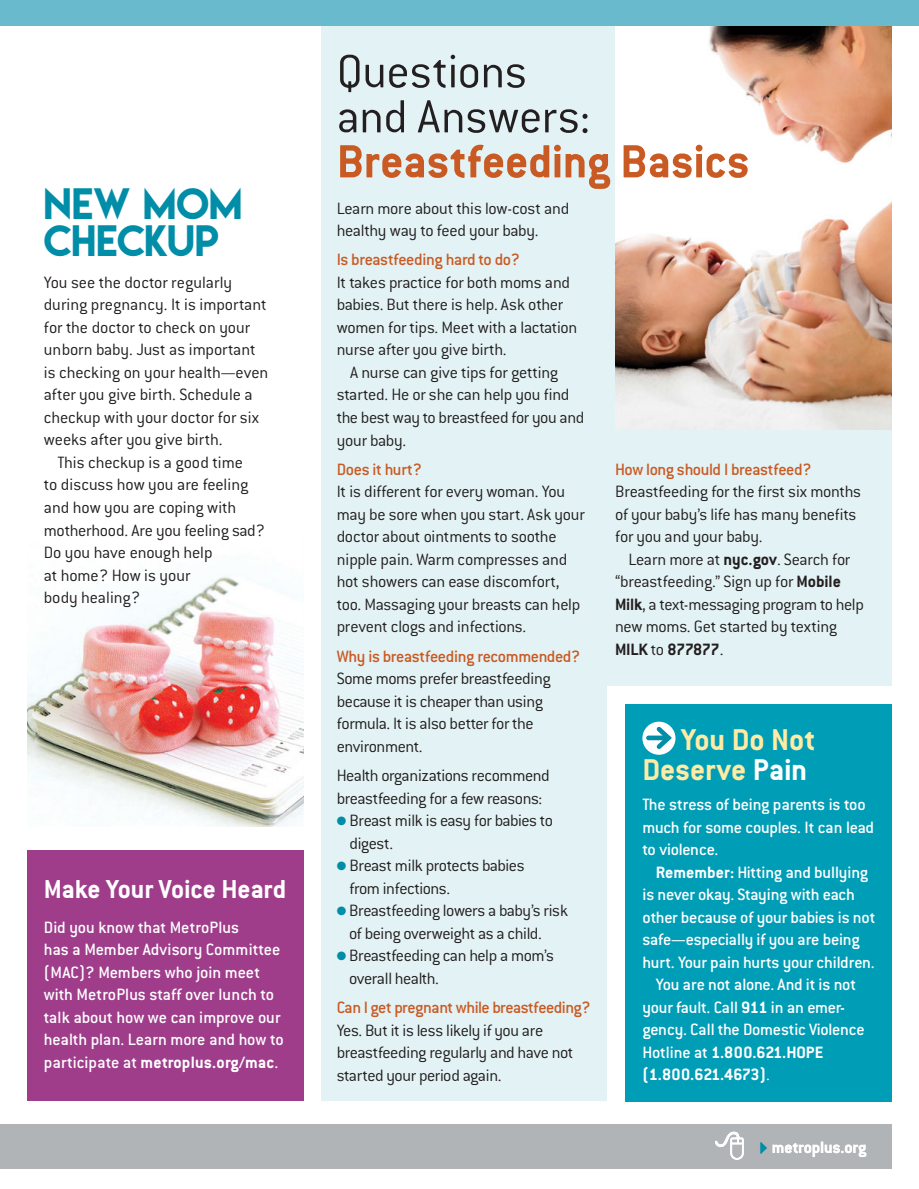
<style>
.page{position:relative;width:919px;height:1189px;background:#fff}
.page>*{position:absolute;margin:0;border:0;box-sizing:border-box;transform-origin:0 0}
.t1{font:300 51px/45px "Conduit ITC";letter-spacing:-.01em;color:#231f20}
.t2{font:700 51px "Conduit ITC";letter-spacing:-.01em;color:#c95a23}
.t3{font:39px/37.5px "Lemon Milk";color:#008da8}
.t4{font:700 33px/30px "Conduit ITC";letter-spacing:-.005em;color:#ffeba4;text-align:right}
.t5{font:700 28.5px "Conduit ITC";letter-spacing:-.01em;color:#fff}
.t6{font:300 18px/22.5px "Conduit ITC";letter-spacing:-.015em;color:#231f20}
.t7{font:500 18px/22.5px "Conduit ITC";letter-spacing:-.01em;color:#fff}
.t8{font:500 18px "Conduit ITC";letter-spacing:-.025em;color:#c95a23}
.t9{font:700 18px "Conduit ITC";letter-spacing:-.01em;color:#fff}
.s1{font-weight:700}
.s2{color:#008da8}
.s3{color:#fff}
.s4{font-weight:500}
.s5{font-weight:300}
</style>
<div class="page">
<div style="left:321px;top:0;width:570px;height:1100px;background:#e3f2f4"></div>
<img style="left:615px;top:26px;width:276px;height:403px">
<div style="left:0;top:1123px;width:891px;height:45px;background:#b1b4b6"></div>
<img style="left:27px;top:575px;width:276px;height:252px">
<div style="left:606px;top:685px;width:312px;height:432px;background:#fff"></div>
<div style="left:624px;top:703px;width:267px;height:397px;background:#009db6"></div>
<div style="left:0;top:0;width:918px;height:26px;background:#69bacd"></div>
<div style="left:27px;top:850px;width:276px;height:250px;background:#9f3d8b"></div>
<svg style="left:642px;top:721px;width:33px;height:33px"></svg>
<div style="left:648px;top:735px;width:20px;height:5px;background:#008da8"></div>
<svg style="left:652px;top:722px;width:23px;height:31px"></svg>
<svg style="left:715px;top:1131px;width:28px;height:28px"></svg>
<h2 class="t3" style="left:44px;top:184px;width:200px">NEW MOM<br>CHECKUP</h2>
<p class="t6" style="left:44px;top:271px;width:226px">You see the doctor regularly during pregnancy. It is important for the doctor to check on your unborn baby. Just as important is checking on your health—even after you give birth. Schedule a checkup with your doctor for six weeks after you give birth.</p>
<p class="t6" style="left:44px;top:451px;width:222px;text-indent:13px">This checkup is a good time<br>to discuss how you are feeling and how you are coping with motherhood. Are you feeling sad?<br>Do you have enough help<br>at home? How is your<br>body healing?</p>
<h3 class="t5" style="left:44px;top:872px;width:244px">Make Your Voice Heard</h3>
<p class="t7" style="left:44px;top:915px;width:241px">Did you know that MetroPlus<br>has a Member Advisory Committee (MAC)? Members who join meet with MetroPlus staff over lunch to talk about how we can improve our health plan. Learn more and how to participate at <span class="s1">metroplus.org/mac</span>.</p>
<h1 class="t1" style="left:336px;top:49px;width:255px">Questions and Answers:</h1>
<h1 class="t2" style="left:336px;top:131px;width:414px">Breastfeeding Basics</h1>
<p class="t6" style="left:336px;top:197px;width:234px">Learn more about this low-cost and healthy way to feed your baby.</p>
<p class="t8" style="left:336px;top:249px;width:185px">Is breastfeeding hard to do?</p>
<p class="t6" style="left:336px;top:271px;width:242px">It takes practice for both moms and babies. But there is help. Ask other women for tips. Meet with a lactation nurse after you give birth.</p>
<p class="t6" style="left:336px;top:361px;width:249px;text-indent:13px">A nurse can give tips for getting started. He or she can help you find the best way to breastfeed for you and your baby.</p>
<p class="t8" style="left:336px;top:459px;width:87px">Does it hurt?</p>
<p class="t6" style="left:336px;top:480px;width:249px">It is different for every woman. You may be sore when you start. Ask your doctor about ointments to soothe nipple pain. Warm compresses and hot showers can ease discomfort, too. Massaging your breasts can help prevent clogs and infections.</p>
<p class="t8" style="left:336px;top:645px;width:245px">Why is breastfeeding recommended?</p>
<p class="t6" style="left:336px;top:667px;width:215px">Some moms prefer breastfeeding because it is cheaper than using formula. It is also better for the environment.</p>
<p class="t6" style="left:336px;top:764px;width:214px">Health organizations recommend breastfeeding for a few reasons:</p>
<p class="t6" style="left:349px;top:809px;width:205px;text-indent:-13px"><span class="s2">●</span> Breast milk is easy for babies to digest.</p>
<p class="t6" style="left:349px;top:854px;width:177px;text-indent:-13px"><span class="s2">●</span> Breast milk protects babies from infections.</p>
<p class="t6" style="left:349px;top:899px;width:220px;text-indent:-12px"><span class="s2">●</span> Breastfeeding lowers a baby’s risk of being overweight as a child.</p>
<p class="t6" style="left:349px;top:944px;width:206px;text-indent:-12px"><span class="s2">●</span> Breastfeeding can help a mom’s overall health.</p>
<p class="t8" style="left:336px;top:996px;width:255px">Can I get pregnant while breastfeeding?</p>
<p class="t6" style="left:336px;top:1018px;width:238px">Yes. But it is less likely if you are breastfeeding regularly and have not started your period again.</p>
<p class="t8" style="left:614px;top:459px;width:198px">How long should I breastfeed?</p>
<p class="t6" style="left:614px;top:480px;width:247px">Breastfeeding for the first six months of your baby’s life has many benefits for you and your baby.</p>
<p class="t6" style="left:614px;top:548px;width:250px;text-indent:14px">Learn more at <span class="s1">nyc.gov</span>. Search for “breastfeeding.” Sign up for <span class="s1">Mobile<br>Milk</span>, a text-messaging program to help new moms. Get started by texting<br><span class="s1">MILK</span> to <span class="s1">877877</span>.</p>
<h3 class="t4" style="left:642px;top:724px;width:174px">You Do Not<br>Deserve <span class="s3">Pain</span></h3>
<p class="t7" style="left:642px;top:792px;width:233px">The stress of being parents is too much for some couples. It can lead to violence.</p>
<p class="t7" style="left:655px;top:860px;width:214px"><span class="s1">Remember:</span> Hitting and bullying</p>
<p class="t7" style="left:642px;top:882px;width:214px">is never okay. Staying with each</p>
<p class="t7" style="left:642px;top:905px;width:234px">other because of your babies is not</p>
<p class="t7" style="left:642px;top:927px;width:219px">safe—especially if you are being</p>
<p class="t7" style="left:642px;top:950px;width:234px">hurt. Your pain hurts your children.</p>
<p class="t7" style="left:655px;top:972px;width:202px">You are not alone. And it is not</p>
<p class="t7" style="left:642px;top:995px;width:204px">your fault. Call <span class="s1">911</span> in an emer-</p>
<p class="t7" style="left:642px;top:1017px;width:224px">gency. Call the Domestic Violence</p>
<p class="t9" style="left:642px;top:1041px;width:182px"><span class="s4">Hotline at</span> 1.800.621.HOPE</p>
<p class="t9" style="left:642px;top:1063px;width:129px">(1.800.621.4673)<span class="s5">.</span></p>
<p class="t9" style="left:771px;top:1136px;width:96px">metroplus.org</p>
</div>
